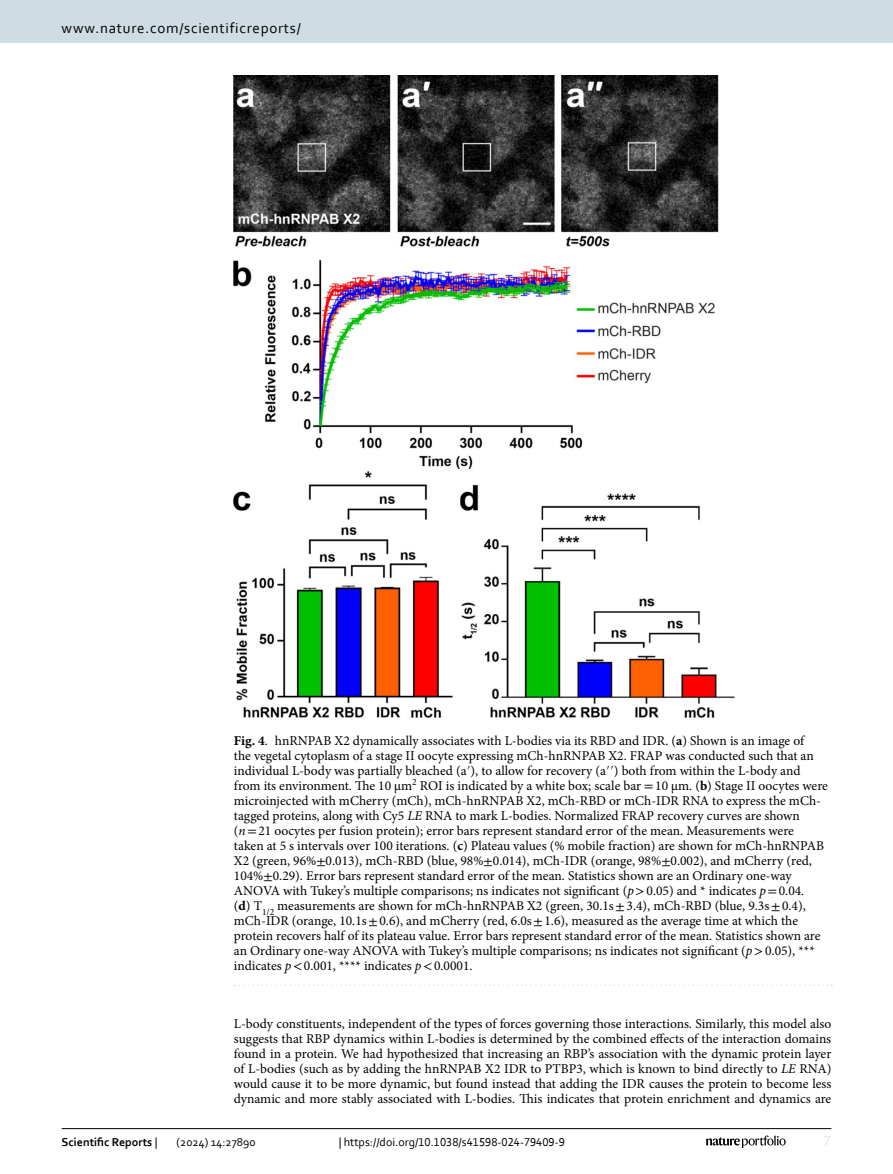
<style>
.page{position:relative;width:893px;height:1174px;background:#fff}
.page>*{position:absolute;margin:0;border:0;box-sizing:border-box;transform-origin:0 0}
.t1{font:15px "Corbel";letter-spacing:.05em;color:#000}
.t2{font:15px "Corbel";color:#d9e4eb}
.Figure_Caption{font:13.5px/15px "Minion Pro";color:#000}
.Body_Text_Indent{font:13.5px/15px "Minion Pro";color:#000;text-align:justify}
.t3{font:12px "Corbel";color:#000}
.t4{font:700 12px "Corbel";color:#000}
.s1{font-weight:700}
.s2{font-family:"STIX"}
.s3{font-style:italic}
.s4{font-weight:400}
</style>
<div class="page">
<img style="left:234px;top:76px;width:501px;height:641px">
<svg style="left:235px;top:984px;width:597px;height:2px"></svg>
<hr style="left:62px;top:1128px;width:769px;height:1px;background:#000">
<svg style="left:706px;top:1135px;width:80px;height:12px"></svg>
<div style="left:0;top:0;width:893px;height:43px;background:#cedde4"></div>
<p class="t1" style="left:62px;top:18px;width:241px">www.nature.com/scientificreports/</p>
<p class="Figure_Caption" style="left:234px;top:733px;width:595px"><span class="s1">Fig. 4</span>. hnRNPAB X2 dynamically associates with L-bodies via its RBD and IDR. (<span class="s1">a</span>) Shown is an image of<br>the vegetal cytoplasm of a stage II oocyte expressing mCh-hnRNPAB X2. FRAP was conducted such that an individual L-body was partially bleached (a<span class="s2">′</span>), to allow for recovery (a<span class="s2">′′</span>) both from within the L-body and from its environment. The 10 μm<sup>2</sup> ROI is indicated by a white box; scale bar <span class="s2">=</span>10 μm. (<span class="s1">b</span>) Stage II oocytes were microinjected with mCherry (mCh), mCh-hnRNPAB X2, mCh-RBD or mCh-IDR RNA to express the mCh&shy;tagged proteins, along with Cy5 <span class="s3">LE</span> RNA to mark L-bodies. Normalized FRAP recovery curves are shown (<span class="s3">n</span><span class="s2">=</span>21 oocytes per fusion protein); error bars represent standard error of the mean. Measurements were<br>taken at 5 s intervals over 100 iterations. (<span class="s1">c</span>) Plateau values (% mobile fraction) are shown for mCh-hnRNPAB X2 (green, 96%<span class="s2">±</span>0.013), mCh-RBD (blue, 98%<span class="s2">±</span>0.014), mCh-IDR (orange, 98%<span class="s2">±</span>0.002), and mCherry (red, 104%<span class="s2">±</span>0.29). Error bars represent standard error of the mean. Statistics shown are an Ordinary one-way ANOVA with Tukey’s multiple comparisons; ns indicates not significant (<span class="s3">p</span><span class="s2">&gt;</span>0.05) and * indicates <span class="s3">p</span><span class="s2">=</span>0.04.<br>(<span class="s1">d</span>) T<sub>1/2</sub> measurements are shown for mCh-hnRNPAB X2 (green, 30.1s<span class="s2">±</span>3.4), mCh-RBD (blue, 9.3s<span class="s2">±</span>0.4), mCh-IDR (orange, 10.1s<span class="s2">±</span>0.6), and mCherry (red, 6.0s<span class="s2">±</span>1.6), measured as the average time at which the protein recovers half of its plateau value. Error bars represent standard error of the mean. Statistics shown are an Ordinary one-way ANOVA with Tukey’s multiple comparisons; ns indicates not significant (<span class="s3">p</span><span class="s2">&gt;</span>0.05), *** indicates <span class="s3">p</span><span class="s2">&lt;</span>0.001, **** indicates <span class="s3">p</span><span class="s2">&lt;</span>0.0001.</p>
<p class="Body_Text_Indent" style="left:234px;top:1016px;width:599px">L-body constituents, independent of the types of forces governing those interactions. Similarly, this model also suggests that RBP dynamics within L-bodies is determined by the combined effects of the interaction domains found in a protein. We had hypothesized that increasing an RBP’s association with the dynamic protein layer of L-bodies (such as by adding the hnRNPAB X2 IDR to PTBP3, which is known to bind directly to <span class="s3">LE</span> RNA) would cause it to be more dynamic, but found instead that adding the IDR causes the protein to become less dynamic and more stably associated with L-bodies. This indicates that protein enrichment and dynamics are</p>
<p class="t4" style="left:62px;top:1134px;width:97px">Scientific Reports <span class="s4">|</span></p>
<p class="t3" style="left:177px;top:1134px;width:80px">(2024) 14:27890</p>
<p class="t3" style="left:339px;top:1134px;width:228px">| https://doi.org/10.1038/s41598-024-79409-9</p>
<p class="t2" style="left:824px;top:1132px;width:9px">7</p>
</div>
